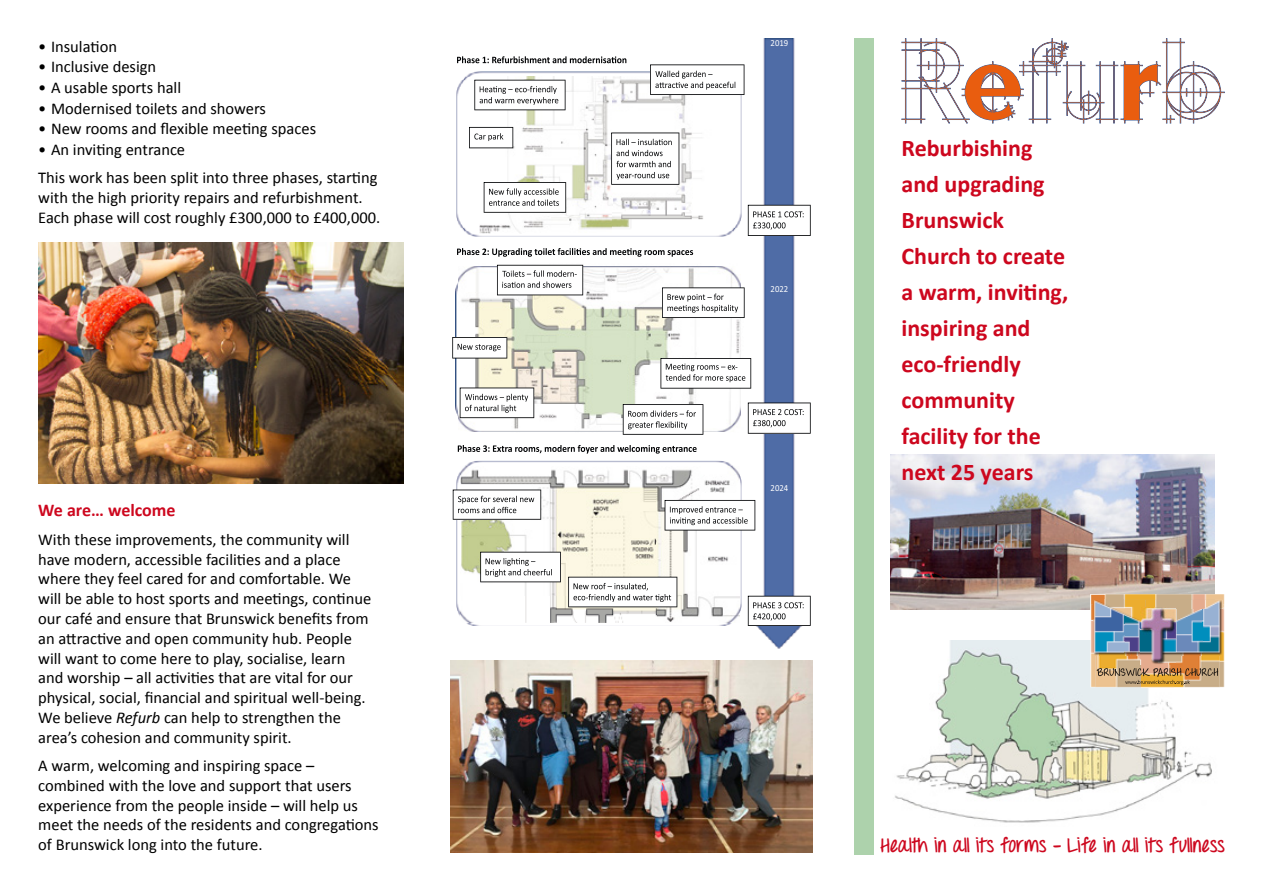
<style>
.page{position:relative;width:1263px;height:893px;background:#fff}
.page>*{position:absolute;margin:0;border:0;box-sizing:border-box;transform-origin:0 0}
.t1{font:700 24px/36px "Calibri";color:#cd071e}
.t2{font:700 19.5px "Throw My Hands Upinthe Air";color:#cd071e}
.t3{font:700 18px "Calibri";color:#cd071e}
.t4{font:16.5px/19.8px "Calibri";color:#000}
.t5{font:9.15px "Calibri";color:#fff;scale:.95 1}
.s1{font-style:italic}
</style>
<div class="page">
<img style="left:891px;top:454px;width:323px;height:155px">
<img style="left:895px;top:641px;width:325px;height:182px">
<div style="left:854px;top:38px;width:20px;height:817px;background:#add2ac"></div>
<svg style="left:901px;top:38px;width:324px;height:86px"></svg>
<img style="left:1105px;top:594px;width:120px;height:10px">
<img style="left:1090px;top:620px;width:5px;height:67px">
<img style="left:1220px;top:604px;width:5px;height:83px">
<img style="left:1095px;top:656px;width:47px;height:31px">
<img style="left:1173px;top:656px;width:47px;height:31px">
<img style="left:1142px;top:665px;width:31px;height:22px">
<svg style="left:1090px;top:594px;width:15px;height:26px"></svg>
<img style="left:1094px;top:600px;width:31px;height:56px">
<img style="left:1125px;top:600px;width:20px;height:50px">
<img style="left:1145px;top:600px;width:78px;height:10px">
<img style="left:1176px;top:610px;width:47px;height:46px">
<img style="left:1125px;top:650px;width:16px;height:6px">
<img style="left:1141px;top:607px;width:35px;height:58px">
<svg style="left:1097px;top:668px;width:121px;height:17px;background:#b8915d"></svg>
<img style="left:456px;top:72px;width:285px;height:165px">
<img style="left:480px;top:76px;width:238px;height:157px">
<img style="left:456px;top:267px;width:285px;height:165px">
<img style="left:456px;top:461px;width:285px;height:165px">
<img style="left:461px;top:467px;width:279px;height:155px">
<img style="left:750px;top:38px;width:59px;height:610px">
<svg style="left:474px;top:80px;width:91px;height:30px"></svg>
<svg style="left:650px;top:64px;width:94px;height:31px"></svg>
<svg style="left:484px;top:182px;width:82px;height:31px"></svg>
<svg style="left:497px;top:265px;width:86px;height:30px"></svg>
<svg style="left:660px;top:358px;width:91px;height:31px"></svg>
<svg style="left:623px;top:404px;width:80px;height:31px"></svg>
<svg style="left:662px;top:287px;width:83px;height:31px"></svg>
<svg style="left:460px;top:388px;width:74px;height:30px"></svg>
<svg style="left:665px;top:500px;width:90px;height:30px"></svg>
<svg style="left:568px;top:577px;width:109px;height:30px"></svg>
<svg style="left:453px;top:490px;width:88px;height:30px"></svg>
<svg style="left:480px;top:552px;width:81px;height:30px"></svg>
<svg style="left:452px;top:337px;width:55px;height:21px"></svg>
<svg style="left:611px;top:133px;width:68px;height:52px"></svg>
<svg style="left:469px;top:127px;width:44px;height:21px"></svg>
<svg style="left:748px;top:205px;width:63px;height:31px"></svg>
<svg style="left:748px;top:403px;width:63px;height:31px"></svg>
<svg style="left:748px;top:596px;width:63px;height:30px"></svg>
<svg style="left:457px;top:56px;width:169px;height:7px"></svg>
<svg style="left:457px;top:248px;width:236px;height:9px"></svg>
<svg style="left:458px;top:445px;width:239px;height:9px"></svg>
<img style="left:38px;top:243px;width:366px;height:241px">
<img style="left:451px;top:661px;width:361px;height:192px">
<p class="t4" style="left:38px;top:36px;width:80px">• Insulation</p>
<p class="t4" style="left:38px;top:56px;width:120px">• Inclusive design</p>
<p class="t4" style="left:38px;top:77px;width:144px">• A usable sports hall</p>
<p class="t4" style="left:38px;top:98px;width:229px">• Modernised toilets and showers</p>
<p class="t4" style="left:38px;top:118px;width:279px">• New rooms and flexible meeting spaces</p>
<p class="t4" style="left:38px;top:135px;width:341px;line-height:28.3px">• An inviting entrance<br>This work has been split into three phases, starting</p>
<p class="t4" style="left:38px;top:187px;width:343px">with the high priority repairs and refurbishment.<br>Each phase will cost roughly £300,000 to £400,000.</p>
<p class="t3" style="left:38px;top:499px;width:139px">We are… welcome</p>
<p class="t4" style="left:38px;top:529px;width:334px">With these improvements, the community will have modern, accessible facilities and a place where they feel cared for and comfortable. We will be able to host sports and meetings, continue our café and ensure that Brunswick benefits from an attractive and open community hub. People will want to come here to play, socialise, learn and worship – all activities that are vital for our physical, social, financial and spiritual well-being.<br>We believe <span class="s1">Refurb</span> can help to strengthen the area’s cohesion and community spirit.</p>
<p class="t4" style="left:38px;top:755px;width:342px">A warm, welcoming and inspiring space – combined with the love and support that users experience from the people inside – will help us meet the needs of the residents and congregations of Brunswick long into the future.</p>
<p class="t5" style="left:770px;top:38px;width:20px">2019</p>
<p class="t5" style="left:770px;top:284px;width:20px">2022</p>
<p class="t5" style="left:770px;top:482px;width:20px">2024</p>
<h1 class="t1" style="left:901px;top:129px;width:168px">Reburbishing and upgrading<br>Brunswick<br>Church to create a warm, inviting, inspiring and eco‑friendly community facility for the next 25 years</h1>
<p class="t2" style="left:880px;top:833px;width:346px">Health in all its forms – Life in all its fullness</p>
</div>
